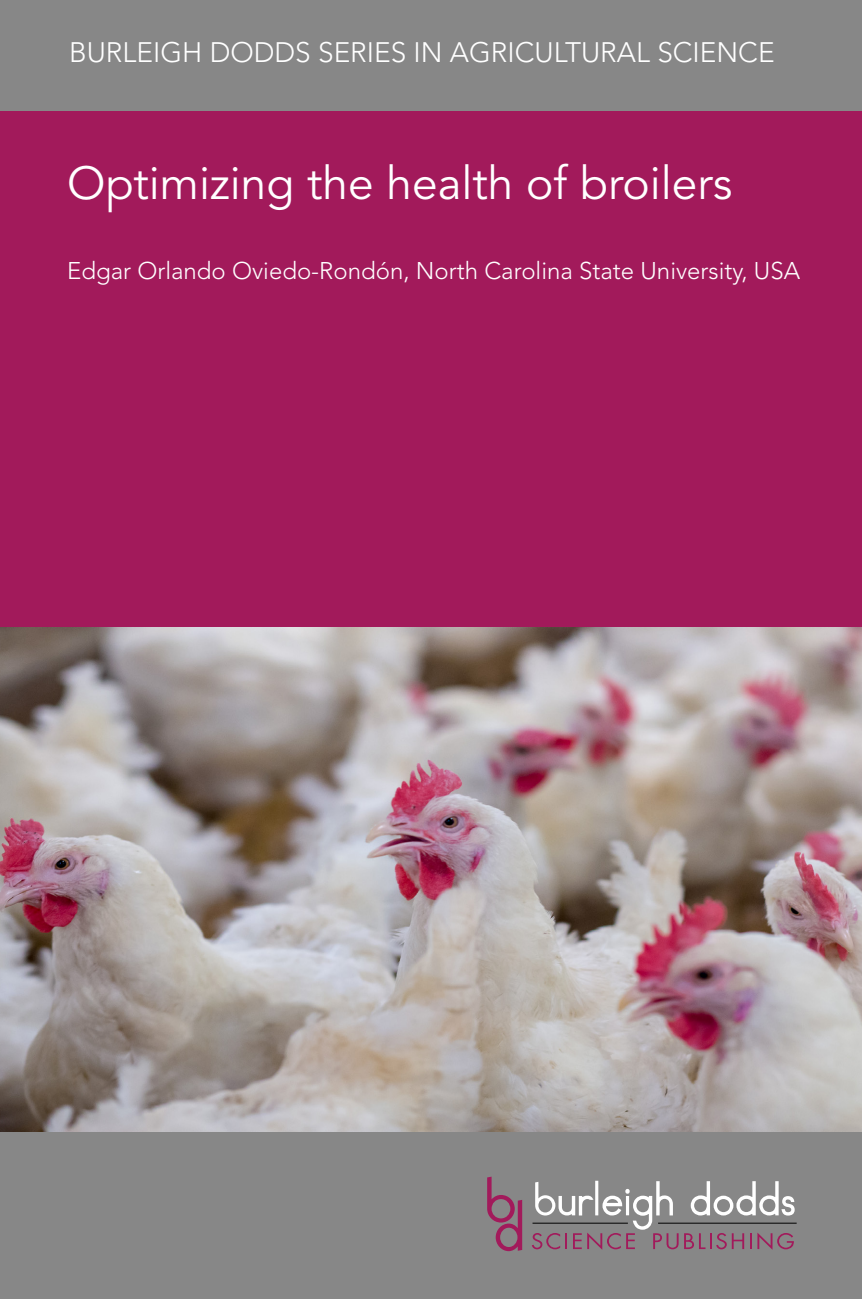
<style>
.page{position:relative;width:862px;height:1299px;background:#fff}
.page>*{position:absolute;margin:0;border:0;box-sizing:border-box;transform-origin:0 0}
.t1{font:46px "Avenir LT Std";color:#fff}
.t2{font:300 28px "Avenir LT Std";color:#fff}
.t3{font:300 24px "Avenir LT Std";color:#fff}
</style>
<div class="page">
<div style="left:0;top:0;width:862px;height:1298px;background:#a21a5b"></div>
<img style="left:0;top:627px;width:862px;height:505px">
<div style="left:0;top:1132px;width:862px;height:166px;background:#878787"></div>
<svg style="left:684px;top:1233px;width:60px;height:16px"></svg>
<svg style="left:750px;top:1233px;width:44px;height:16px"></svg>
<svg style="left:487px;top:1176px;width:35px;height:74px"></svg>
<svg style="left:690px;top:1181px;width:105px;height:35px"></svg>
<hr style="left:658px;top:1222px;width:138px;height:1px;background:#000">
<svg style="left:532px;top:1180px;width:146px;height:69px"></svg>
<div style="left:0;top:0;width:862px;height:110px;background:#878787"></div>
<p class="t2" style="left:69px;top:36px;width:707px">BURLEIGH DODDS SERIES IN AGRICULTURAL SCIENCE</p>
<h1 class="t1" style="left:67px;top:156px;width:667px">Optimizing the health of broilers</h1>
<p class="t3" style="left:67px;top:256px;width:734px">Edgar Orlando Oviedo-Rondón, North Carolina State University, USA</p>
</div>
